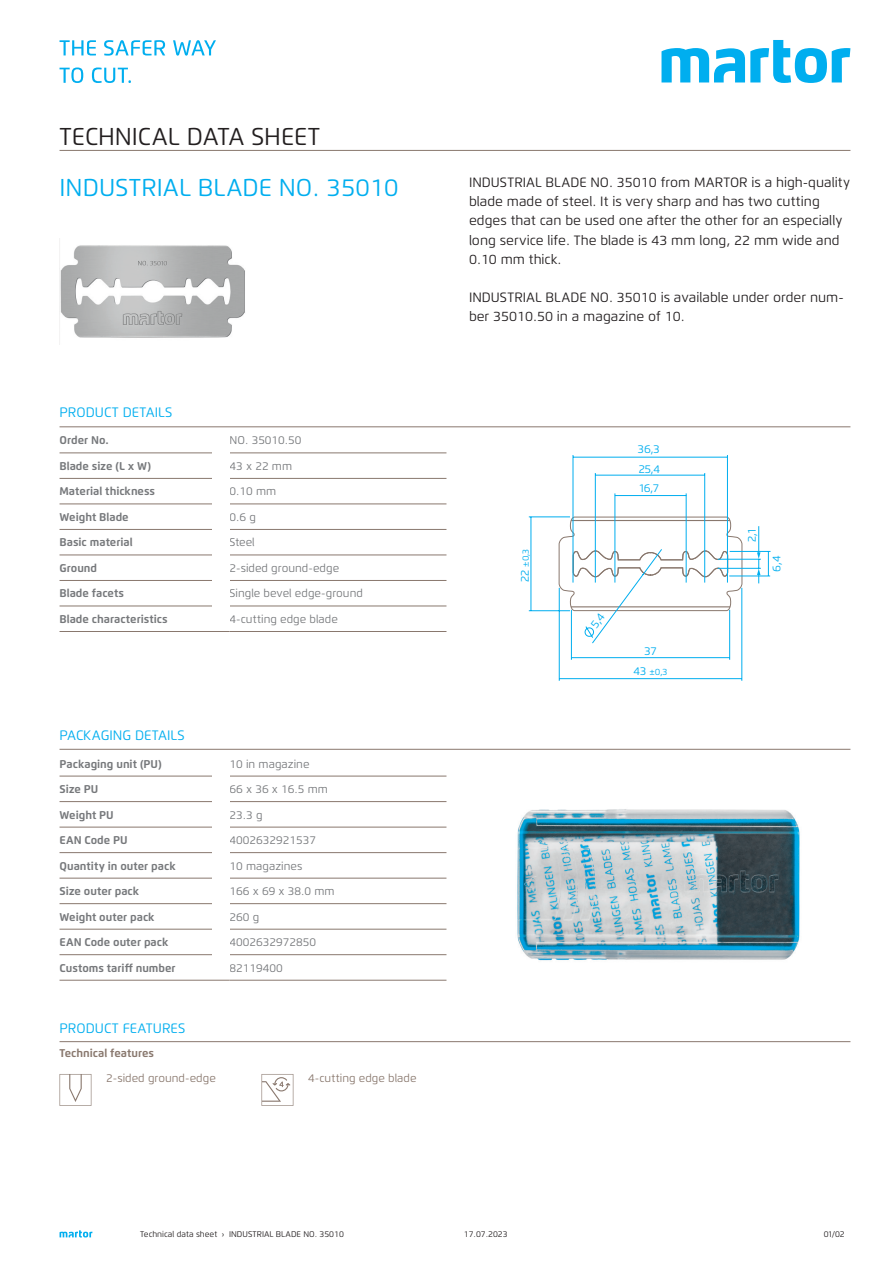
<style>
.page{position:relative;width:893px;height:1263px;background:#fff}
.page>*{position:absolute;margin:0;border:0;box-sizing:border-box;transform-origin:0 0}
.t1{font:24.3px "Flexo";color:#00aeef}
.t2{font:24.3px "Flexo";color:#231f20}
.t3{font:13.65px "Flexo";color:#00aeef}
.t4{font:13.5px/19.2px "Flexo";color:#231f20}
.t5{font:700 11.25px "Flexo";color:#76787b}
.t6{font:11.25px "Flexo";color:#76787b}
.t7{font:11.25px "Flexo";color:#89786e}
.t8{font:11.25px/19.6px "Flexo";color:#00aeef;text-align:justify}
.t9{font:700 11.25px "Flexo";color:#89786e}
.t10{font:9px "Flexo";color:#00aeef}
.t11{font:8.25px "Flexo";color:#231f20}
.s1{font-size:11.25px}
</style>
<div class="page">
<img style="left:60px;top:245px;width:185px;height:93px">
<hr style="left:727px;top:455px;width:1px;height:128px;background:#00aeef">
<hr style="left:573px;top:455px;width:1px;height:128px;background:#00aeef">
<hr style="left:573px;top:457px;width:154px;height:1px;background:#00aeef">
<hr style="left:730px;top:551px;width:40px;height:1px;background:#00aeef">
<hr style="left:729px;top:576px;width:41px;height:1px;background:#00aeef">
<svg style="left:768px;top:552px;width:1px;height:24px"></svg>
<hr style="left:529px;top:516px;width:41px;height:1px;background:#00aeef">
<hr style="left:529px;top:610px;width:41px;height:1px;background:#00aeef">
<hr style="left:531px;top:517px;width:1px;height:94px;background:#00aeef">
<hr style="left:559px;top:588px;width:1px;height:93px;background:#00aeef">
<hr style="left:741px;top:588px;width:1px;height:93px;background:#00aeef">
<hr style="left:559px;top:678px;width:183px;height:1px;background:#00aeef">
<hr style="left:571px;top:610px;width:1px;height:50px;background:#00aeef">
<hr style="left:729px;top:610px;width:1px;height:50px;background:#00aeef">
<hr style="left:571px;top:657px;width:159px;height:1px;background:#00aeef">
<hr style="left:595px;top:473px;width:1px;height:110px;background:#00aeef">
<hr style="left:704px;top:473px;width:1px;height:110px;background:#00aeef">
<hr style="left:595px;top:475px;width:110px;height:1px;background:#00aeef">
<hr style="left:614px;top:493px;width:1px;height:90px;background:#00aeef">
<hr style="left:686px;top:493px;width:1px;height:90px;background:#00aeef">
<hr style="left:615px;top:495px;width:71px;height:1px;background:#00aeef">
<hr style="left:718px;top:559px;width:43px;height:1px;background:#00aeef">
<hr style="left:718px;top:568px;width:43px;height:1px;background:#00aeef">
<svg style="left:757px;top:526px;width:3px;height:57px"></svg>
<img style="left:517px;top:809px;width:283px;height:152px">
<svg style="left:60px;top:1230px;width:32px;height:7px"></svg>
<hr style="left:60px;top:426px;width:790px;height:1px;background:#89786e">
<hr style="left:60px;top:150px;width:790px;height:1px;background:#89786e">
<svg style="left:661px;top:40px;width:189px;height:43px"></svg>
<svg style="left:60px;top:40px;width:36px;height:15px"></svg>
<svg style="left:104px;top:40px;width:61px;height:16px"></svg>
<svg style="left:173px;top:40px;width:43px;height:16px"></svg>
<svg style="left:60px;top:68px;width:23px;height:15px"></svg>
<svg style="left:92px;top:68px;width:39px;height:15px"></svg>
<hr style="left:230px;top:631px;width:216px;height:1px;background:#89786e">
<hr style="left:60px;top:631px;width:170px;height:1px;background:#89786e">
<hr style="left:230px;top:606px;width:216px;height:1px;background:#89786e">
<hr style="left:60px;top:606px;width:170px;height:1px;background:#89786e">
<hr style="left:230px;top:580px;width:216px;height:1px;background:#89786e">
<hr style="left:60px;top:580px;width:170px;height:1px;background:#89786e">
<hr style="left:230px;top:555px;width:216px;height:1px;background:#89786e">
<hr style="left:60px;top:555px;width:170px;height:1px;background:#89786e">
<hr style="left:230px;top:529px;width:216px;height:1px;background:#89786e">
<hr style="left:60px;top:529px;width:170px;height:1px;background:#89786e">
<hr style="left:230px;top:503px;width:216px;height:1px;background:#89786e">
<hr style="left:60px;top:503px;width:170px;height:1px;background:#89786e">
<hr style="left:230px;top:478px;width:216px;height:1px;background:#89786e">
<hr style="left:60px;top:478px;width:170px;height:1px;background:#89786e">
<hr style="left:230px;top:452px;width:216px;height:1px;background:#89786e">
<hr style="left:60px;top:452px;width:170px;height:1px;background:#89786e">
<div style="left:213px;top:429px;width:17px;height:194px;background:#fff"></div>
<hr style="left:60px;top:749px;width:790px;height:1px;background:#89786e">
<hr style="left:230px;top:980px;width:216px;height:1px;background:#89786e">
<hr style="left:60px;top:980px;width:170px;height:1px;background:#89786e">
<hr style="left:230px;top:954px;width:216px;height:1px;background:#89786e">
<hr style="left:60px;top:954px;width:170px;height:1px;background:#89786e">
<hr style="left:230px;top:929px;width:216px;height:1px;background:#89786e">
<hr style="left:60px;top:929px;width:170px;height:1px;background:#89786e">
<hr style="left:230px;top:903px;width:216px;height:1px;background:#89786e">
<hr style="left:60px;top:903px;width:170px;height:1px;background:#89786e">
<hr style="left:230px;top:878px;width:216px;height:1px;background:#89786e">
<hr style="left:60px;top:878px;width:170px;height:1px;background:#89786e">
<hr style="left:230px;top:852px;width:216px;height:1px;background:#89786e">
<hr style="left:60px;top:852px;width:170px;height:1px;background:#89786e">
<hr style="left:230px;top:827px;width:216px;height:1px;background:#89786e">
<hr style="left:60px;top:827px;width:170px;height:1px;background:#89786e">
<hr style="left:230px;top:801px;width:216px;height:1px;background:#89786e">
<hr style="left:60px;top:801px;width:170px;height:1px;background:#89786e">
<hr style="left:230px;top:776px;width:216px;height:1px;background:#89786e">
<hr style="left:60px;top:776px;width:170px;height:1px;background:#89786e">
<div style="left:213px;top:752px;width:17px;height:220px;background:#fff"></div>
<hr style="left:60px;top:1041px;width:790px;height:1px;background:#89786e">
<svg style="left:60px;top:1074px;width:31px;height:32px"></svg>
<svg style="left:261px;top:1074px;width:32px;height:32px"></svg>
<svg style="left:558px;top:516px;width:185px;height:128px"></svg>
<h1 class="t2" style="left:60px;top:121px;width:262px">TECHNICAL DATA SHEET</h1>
<h1 class="t1" style="left:60px;top:172px;width:341px">INDUSTRIAL BLADE NO. 35010</h1>
<p class="t3" style="left:60px;top:404px;width:114px">PRODUCT DETAILS</p>
<p class="t5" style="left:60px;top:434px;width:51px">Order No.</p>
<p class="t6" style="left:230px;top:434px;width:73px">NO. 35010.50</p>
<p class="t5" style="left:60px;top:459px;width:93px">Blade size (L x W)</p>
<p class="t6" style="left:230px;top:459px;width:64px">43 x 22 mm</p>
<p class="t5" style="left:60px;top:485px;width:97px">Material thickness</p>
<p class="t6" style="left:230px;top:485px;width:48px">0.10 mm</p>
<p class="t5" style="left:60px;top:510px;width:71px">Weight Blade</p>
<p class="t6" style="left:230px;top:510px;width:28px">0.6 g</p>
<p class="t5" style="left:60px;top:536px;width:75px">Basic material</p>
<p class="t6" style="left:230px;top:536px;width:27px">Steel</p>
<p class="t5" style="left:60px;top:561px;width:39px">Ground</p>
<p class="t6" style="left:230px;top:561px;width:111px">2-sided ground-edge</p>
<p class="t5" style="left:60px;top:587px;width:66px">Blade facets</p>
<p class="t6" style="left:230px;top:587px;width:135px">Single bevel edge-ground</p>
<p class="t5" style="left:60px;top:612px;width:110px">Blade characteristics</p>
<p class="t6" style="left:230px;top:612px;width:110px">4-cutting edge blade</p>
<p class="t3" style="left:60px;top:727px;width:127px">PACKAGING DETAILS</p>
<p class="t5" style="left:60px;top:757px;width:104px">Packaging unit (PU)</p>
<p class="t6" style="left:230px;top:757px;width:81px">10 in magazine</p>
<p class="t5" style="left:60px;top:782px;width:40px">Size PU</p>
<p class="t6" style="left:230px;top:782px;width:100px">66 x 36 x 16.5 mm</p>
<p class="t5" style="left:60px;top:808px;width:56px">Weight PU</p>
<p class="t6" style="left:230px;top:808px;width:35px">23.3 g</p>
<p class="t5" style="left:60px;top:833px;width:70px">EAN Code PU</p>
<p class="t6" style="left:230px;top:833px;width:88px">4002632921537</p>
<p class="t5" style="left:60px;top:859px;width:118px">Quantity in outer pack</p>
<p class="t6" style="left:230px;top:859px;width:74px">10 magazines</p>
<p class="t5" style="left:60px;top:884px;width:81px">Size outer pack</p>
<p class="t6" style="left:230px;top:884px;width:107px">166 x 69 x 38.0 mm</p>
<p class="t5" style="left:60px;top:910px;width:97px">Weight outer pack</p>
<p class="t6" style="left:230px;top:910px;width:31px">260 g</p>
<p class="t5" style="left:60px;top:935px;width:110px">EAN Code outer pack</p>
<p class="t6" style="left:230px;top:935px;width:88px">4002632972850</p>
<p class="t5" style="left:60px;top:961px;width:118px">Customs tariff number</p>
<p class="t6" style="left:230px;top:961px;width:55px">82119400</p>
<p class="t3" style="left:60px;top:1020px;width:127px">PRODUCT FEATURES</p>
<p class="t9" style="left:60px;top:1046px;width:96px">Technical features</p>
<p class="t7" style="left:106px;top:1071px;width:111px">2-sided ground-edge</p>
<p class="t7" style="left:308px;top:1071px;width:110px">4-cutting edge blade</p>
<p class="t4" style="left:469px;top:173px;width:382px">INDUSTRIAL BLADE NO. 35010 from MARTOR is a high-quality blade made of steel. It is very sharp and has two cutting edges that can be used one after the other for an especially long service life. The blade is 43 mm long, 22 mm wide and 0.10 mm thick.</p>
<p class="t4" style="left:469px;top:288px;width:376px">INDUSTRIAL BLADE NO. 35010 is available under order num&shy;ber 35010.50 in a magazine of 10.</p>
<p class="t10" style="left:520px;top:582px;width:35px;rotate:-90deg"><span class="s1">22</span> ±0,3</p>
<p class="t8" style="left:638px;top:439px;width:24px">36,3<br>25,4<br>16,7</p>
<p class="t8" style="left:645px;top:641px;width:13px">37</p>
<p class="t10" style="left:633px;top:667px;width:35px"><span class="s1">43</span> ±0,3</p>
<p class="t8" style="left:742px;top:542px;width:14px;rotate:-90deg">2,1</p>
<p class="t8" style="left:767px;top:572px;width:18px;rotate:-90deg">6,4</p>
<p class="t11" style="left:140px;top:1229px;width:205px">Technical data sheet › INDUSTRIAL BLADE NO. 35010</p>
<p class="t11" style="left:464px;top:1229px;width:45px">17.07.2023</p>
<p class="t11" style="left:824px;top:1229px;width:22px">01/02</p>
</div>
